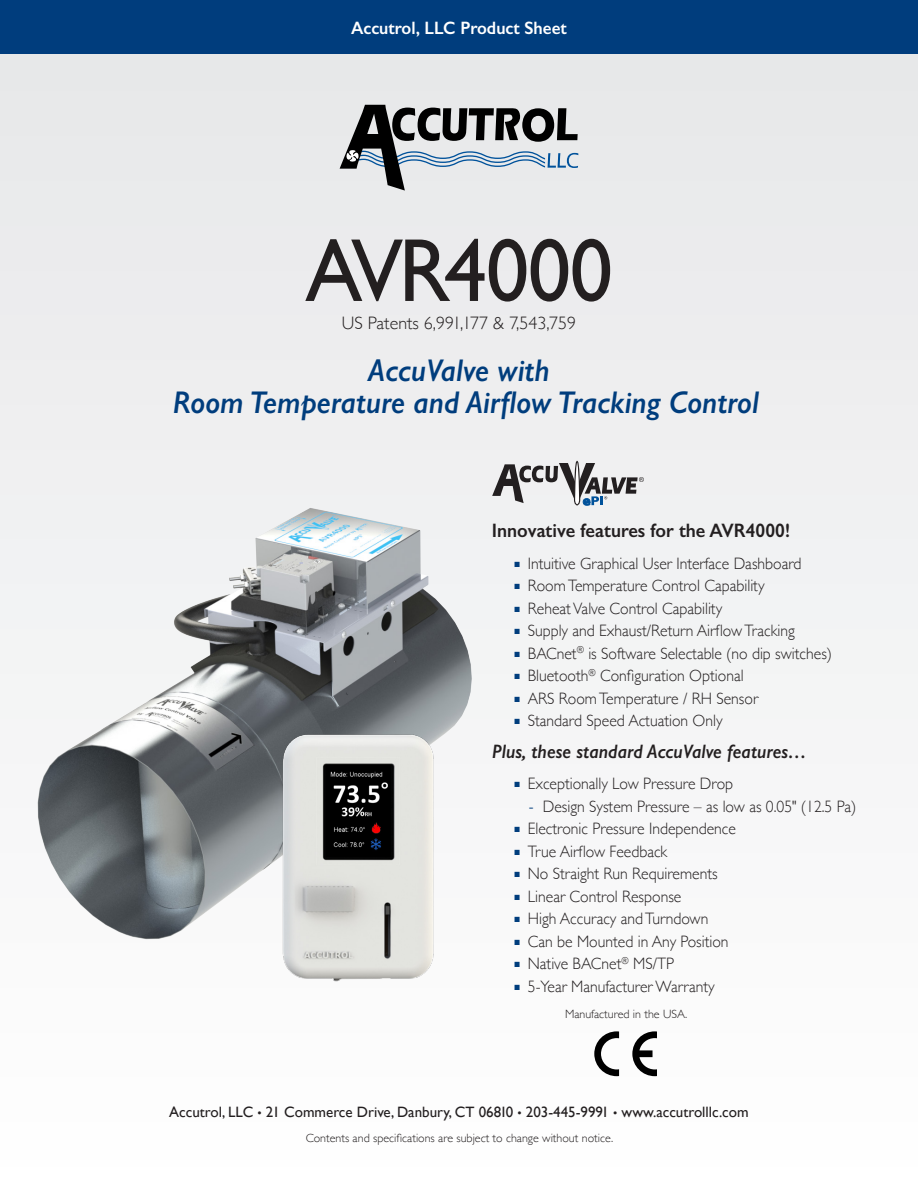
<style>
.page{position:relative;width:918px;height:1188px;background:#fff}
.page>*{position:absolute;margin:0;border:0;box-sizing:border-box;transform-origin:0 0}
.CoverTitle{font:90px "Gill Sans";letter-spacing:-.03em;color:#231f20;scale:.95 1}
.CoverEmphasis{font:italic 600 31.5px/31.5px "Gill Sans";color:#003d7d;text-align:center;scale:.95 1}
.Subhead1{font:italic 600 19.5px "Gill Sans";color:#231f20;scale:.95 1}
.Subhead1-2{font:600 19.5px "Gill Sans";color:#231f20;scale:.95 1}
.CoverPatent{font:300 18px "Gill Sans";color:#231f20}
.t1{font:600 18px "Gill Sans";color:#fff;scale:.95 1}
.t2{font:300 16.5px "Gill Sans";color:#231f20;scale:.95 1}
.t3{font:15px "Gill Sans";color:#231f20}
.CoverNote{font:300 12px "Gill Sans";color:#231f20}
.s1{color:#003d7d}
.s2{font-weight:700;font-size:7.5px;color:#003d7d}
.s3{font-size:12px}
</style>
<div class="page">
<div style="left:0;top:50px;width:918px;height:1138px;background:linear-gradient(to right,#f1f2f2,#f3f4f4)"></div>
<svg style="left:340px;top:105px;width:238px;height:86px;background:#a0a5a8"></svg>
<div style="left:0;top:0;width:918px;height:54px;background:#003d7d"></div>
<svg style="left:632px;top:1031px;width:25px;height:45px"></svg>
<svg style="left:594px;top:1031px;width:25px;height:45px"></svg>
<img style="left:14px;top:489px;width:478px;height:462px">
<svg style="left:492px;top:461px;width:152px;height:44px"></svg>
<img style="left:280px;top:734px;width:156px;height:247px">
<p class="t1" style="left:351px;top:17px;width:229px">Accutrol, LLC Product Sheet</p>
<p class="CoverTitle" style="left:305px;top:218px;width:325px">AVR4000</p>
<p class="CoverPatent" style="left:342px;top:309px;width:236px">US Patents 6,991,177 &amp; 7,543,759</p>
<p class="CoverEmphasis" style="left:172px;top:355px;width:619px">AccuValve with<br>Room Temperature and Airflow Tracking Control</p>
<p class="Subhead1-2" style="left:492px;top:519px;width:315px">Innovative features for the AVR4000!</p>
<p class="t2" style="left:514px;top:550px;width:304px"><span class="s1">■</span> Intuitive Graphical User Interface Dashboard</p>
<p class="t2" style="left:514px;top:573px;width:265px"><span class="s1">■</span> Room Temperature Control Capability</p>
<p class="t2" style="left:514px;top:595px;width:220px"><span class="s1">■</span> Reheat Valve Control Capability</p>
<p class="t2" style="left:514px;top:618px;width:297px"><span class="s1">■</span> Supply and Exhaust/Return Airflow Tracking</p>
<p class="t2" style="left:514px;top:640px;width:336px"><span class="s1">■</span> BACnet<sup>®</sup> is Software Selectable (no dip switches)</p>
<p class="t2" style="left:514px;top:663px;width:243px"><span class="s1">■</span> Bluetooth<sup>®</sup> Configuration Optional</p>
<p class="t2" style="left:514px;top:685px;width:258px"><span class="s1">■</span> ARS Room Temperature / RH Sensor</p>
<p class="t2" style="left:514px;top:708px;width:221px"><span class="s1">■</span> Standard Speed Actuation Only</p>
<p class="Subhead1" style="left:492px;top:740px;width:333px">Plus, these standard AccuValve features…</p>
<p class="t2" style="left:514px;top:771px;width:232px"><span class="s1">■</span> Exceptionally Low Pressure Drop</p>
<p class="t2" style="left:529px;top:793px;width:346px"><span class="s2">–</span> Design System Pressure – as low as 0.05" (12.5 Pa)</p>
<p class="t2" style="left:514px;top:816px;width:235px"><span class="s1">■</span> Electronic Pressure Independence</p>
<p class="t2" style="left:514px;top:838px;width:163px"><span class="s1">■</span> True Airflow Feedback</p>
<p class="t2" style="left:514px;top:861px;width:216px"><span class="s1">■</span> No Straight Run Requirements</p>
<p class="t2" style="left:514px;top:883px;width:177px"><span class="s1">■</span> Linear Control Response</p>
<p class="t2" style="left:514px;top:906px;width:206px"><span class="s1">■</span> High Accuracy and Turndown</p>
<p class="t2" style="left:514px;top:928px;width:227px"><span class="s1">■</span> Can be Mounted in Any Position</p>
<p class="t2" style="left:514px;top:951px;width:170px"><span class="s1">■</span> Native BACnet<sup>®</sup> MS/TP</p>
<p class="t2" style="left:514px;top:973px;width:212px"><span class="s1">■</span> 5-Year Manufacturer Warranty</p>
<p class="CoverNote" style="left:565px;top:1005px;width:124px">Manufactured in the USA.</p>
<p class="t3" style="left:169px;top:1103px;width:581px">Accutrol, LLC <span class="s3">•</span> 21 Commerce Drive, Danbury, CT 06810 <span class="s3">•</span> 203-445-9991 <span class="s3">•</span> www.accutrolllc.com</p>
<p class="CoverNote" style="left:306px;top:1129px;width:309px">Contents and specifications are subject to change without notice.</p>
</div>
